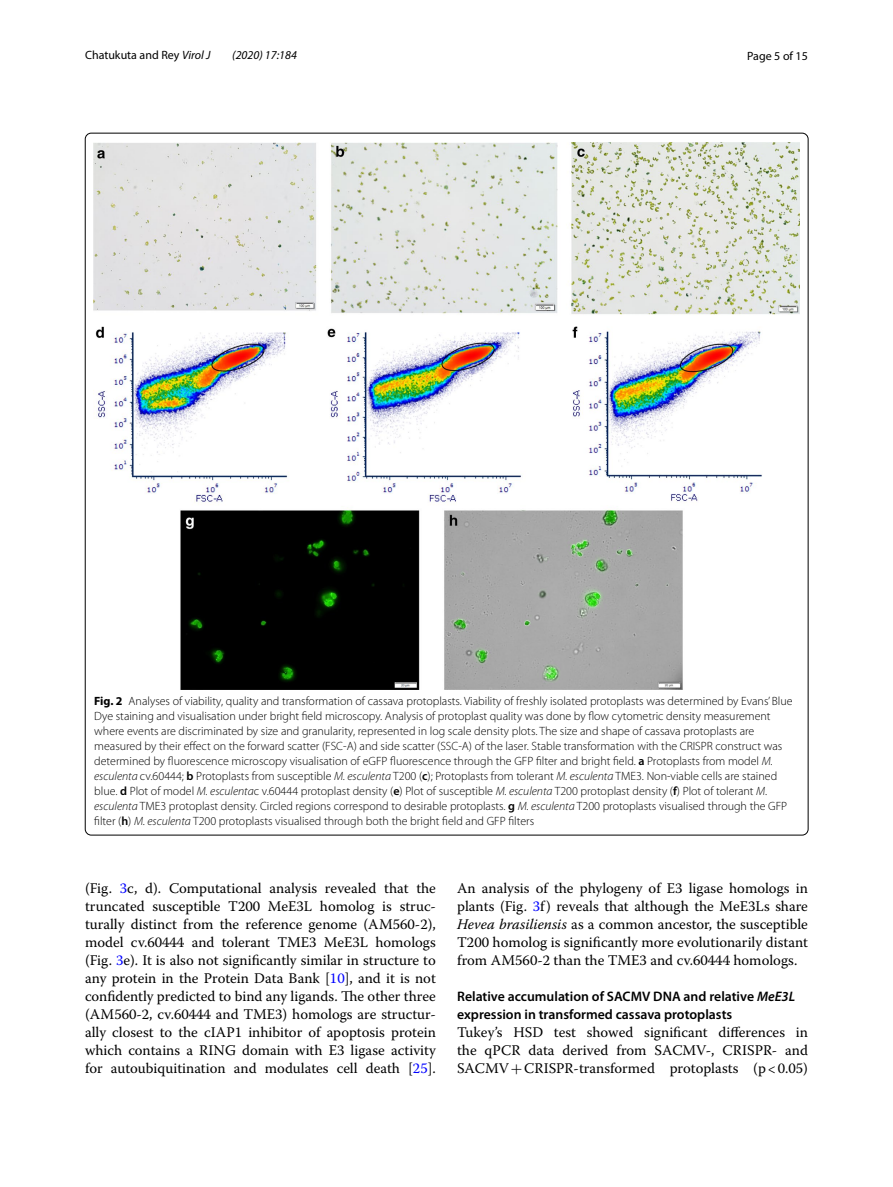
<style>
.page{position:relative;width:893px;height:1187px;background:#fff}
.page>*{position:absolute;margin:0;border:0;box-sizing:border-box;transform-origin:0 0}
.t1{font:14.7px/18px "Warnock Pro";color:#000;text-align:justify}
.t2{font:600 13.8px/18px "Myriad Pro";color:#000}
.t3{font:300 12px/15px "Myriad Pro";color:#000}
.t4{font:12px "Myriad Pro";color:#000}
.t5{font:italic 12px "Myriad Pro";color:#000}
.s1{font-style:italic}
.s2{font-weight:700}
.s3{font-weight:600}
.s4{color:#00f}
.s5{font-family:"MTSY"}
</style>
<div class="page">
<img style="left:94px;top:142px;width:705px;height:547px">
<p class="t4" style="left:85px;top:48px;width:127px">Chatukuta and Rey <span class="s1">Virol J</span></p>
<p class="t5" style="left:232px;top:48px;width:66px">(2020) 17:184</p>
<p class="t4" style="left:747px;top:48px;width:62px">Page 5 of 15</p>
<p class="t3" style="left:94px;top:693px;width:700px"><span class="s2">Fig. 2</span> Analyses of viability, quality and transformation of cassava protoplasts. Viability of freshly isolated protoplasts was determined by Evans’ Blue Dye staining and visualisation under bright field microscopy. Analysis of protoplast quality was done by flow cytometric density measurement where events are discriminated by size and granularity, represented in log scale density plots. The size and shape of cassava protoplasts are measured by their effect on the forward scatter (FSC-A) and side scatter (SSC-A) of the laser. Stable transformation with the CRISPR construct was determined by fluorescence microscopy visualisation of eGFP fluorescence through the GFP filter and bright field. <span class="s3">a</span> Protoplasts from model <span class="s1">M. esculenta</span> cv.60444; <span class="s3">b</span> Protoplasts from susceptible <span class="s1">M. esculenta</span> T200 (<span class="s3">c</span>); Protoplasts from tolerant <span class="s1">M. esculenta</span> TME3. Non-viable cells are stained blue. <span class="s3">d</span> Plot of model <span class="s1">M. esculenta</span>c v.60444 protoplast density (<span class="s3">e</span>) Plot of susceptible <span class="s1">M. esculenta</span> T200 protoplast density (<span class="s3">f</span>) Plot of tolerant <span class="s1">M. esculenta</span> TME3 protoplast density. Circled regions correspond to desirable protoplasts. <span class="s3">g</span> <span class="s1">M. esculenta</span> T200 protoplasts visualised through the GFP filter (<span class="s3">h</span>) <span class="s1">M. esculenta</span> T200 protoplasts visualised through both the bright field and GFP filters</p>
<p class="t1" style="left:85px;top:879px;width:352px">(Fig. <span class="s4">3</span>c, d). Computational analysis revealed that the truncated susceptible T200 MeE3L homolog is struc&shy;turally distinct from the reference genome (AM560-2), model cv.60444 and tolerant TME3 MeE3L homologs (Fig. <span class="s4">3</span>e). It is also not significantly similar in structure to any protein in the Protein Data Bank [<span class="s4">10</span>], and it is not confidently predicted to bind any ligands. The other three (AM560-2, cv.60444 and TME3) homologs are structur&shy;ally closest to the cIAP1 inhibitor of apoptosis protein which contains a RING domain with E3 ligase activity for autoubiquitination and modulates cell death [<span class="s4">25</span>].</p>
<p class="t1" style="left:457px;top:879px;width:352px">An analysis of the phylogeny of E3 ligase homologs in plants (Fig. <span class="s4">3</span>f) reveals that although the MeE3Ls share <span class="s1">Hevea brasiliensis</span> as a common ancestor, the susceptible T200 homolog is significantly more evolutionarily distant from AM560-2 than the TME3 and cv.60444 homologs.</p>
<p class="t2" style="left:457px;top:987px;width:339px">Relative accumulation of SACMV DNA and relative <span class="s1">MeE3L </span>expression in transformed cassava protoplasts</p>
<p class="t1" style="left:457px;top:1023px;width:352px">Tukey’s HSD test showed significant differences in the qPCR data derived from SACMV-, CRISPR- and SACMV<span class="s5">+</span>CRISPR-transformed protoplasts (p&lt;0.05)</p>
</div>
